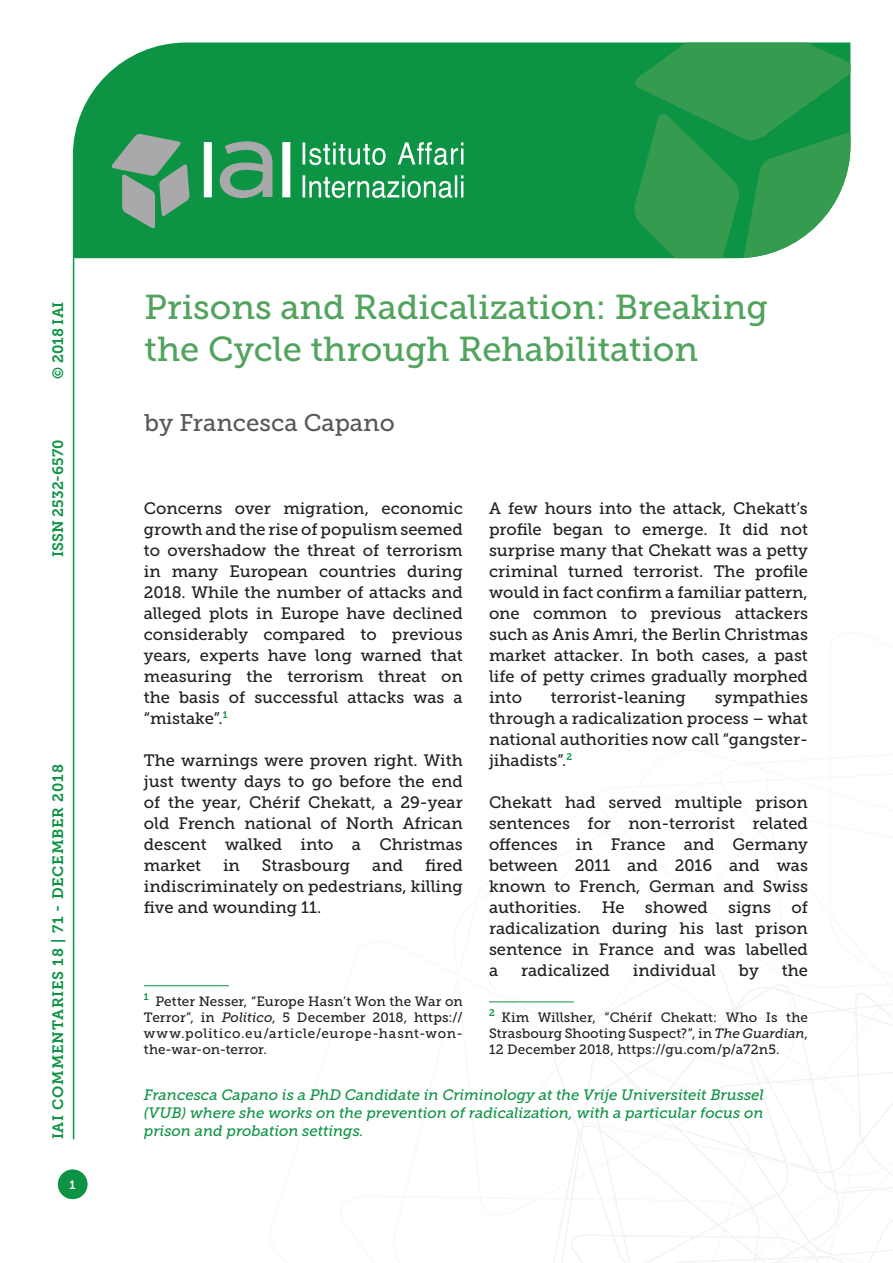
<style>
.page{position:relative;width:893px;height:1263px;background:#fff}
.page>*{position:absolute;margin:0;border:0;box-sizing:border-box;transform-origin:0 0}
.Titolo_Copertina{font:34.5px/41.4px "Museo Slab 500";color:#51a35e}
.Autori_copertina{font:24px "Museo Slab 500";color:#57585a}
.Testo{font:16.5px/21px "Museo Slab 500";color:#231f20;text-align:justify}
.t1{font:italic 15px/18px "Museo Slab 500";color:#0d9344;text-align:justify}
.t2{font:15px "Museo Slab 700";letter-spacing:.05em;color:#0d9344}
.t3{font:15px "Museo Slab 700";color:#0d9344}
.Nota{font:13.5px/16.2px "Museo Slab 500";letter-spacing:.015em;color:#231f20;text-align:justify}
.t4{font:12px "Museo Slab 700";color:#fff}
.s1{font-style:italic}
</style>
<div class="page">
<svg style="left:531px;top:960px;width:362px;height:303px"></svg>
<hr style="left:73px;top:258px;width:1px;height:881px;background:#0d9344">
<div style="left:73px;top:43px;width:560px;height:215px;background:#0d9344"></div>
<svg style="left:633px;top:43px;width:217px;height:215px;background:#359e56"></svg>
<svg style="left:303px;top:142px;width:160px;height:56px;background:#48ad72"></svg>
<svg style="left:111px;top:134px;width:79px;height:95px;background:#609e7a"></svg>
<svg style="left:204px;top:141px;width:86px;height:57px"></svg>
<div style="left:58px;top:1169px;width:30px;height:30px;background:#0d9344;border-radius:50%"></div>
<hr style="left:144px;top:985px;width:85px;height:1px;background:#0d9344">
<hr style="left:489px;top:1001px;width:85px;height:1px;background:#0d9344">
<p class="t2" style="left:50px;top:379px;width:79px;rotate:-90deg">© 2018 IAI</p>
<p class="t3" style="left:50px;top:557px;width:119px;rotate:-90deg">ISSN 2532-6570</p>
<p class="t2" style="left:50px;top:1139px;width:376px;rotate:-90deg">IAI COMMENTARIES 18 | 71 - DECEMBER 2018</p>
<p class="t4" style="left:70px;top:1178px;width:8px">1</p>
<p class="Titolo_Copertina" style="left:145px;top:287px;width:625px">Prisons and Radicalization: Breaking the Cycle through Rehabilitation</p>
<p class="Autori_copertina" style="left:145px;top:409px;width:252px">by Francesca Capano</p>
<p class="Testo" style="left:144px;top:498px;width:320px">Concerns over migration, economic growth and the rise of populism seemed to overshadow the threat of terrorism in many European countries during 2018. While the number of attacks and alleged plots in Europe have declined considerably compared to previous years, experts have long warned that measuring the terrorism threat on the basis of successful attacks was a “mistake”.<sup>1</sup></p>
<p class="Testo" style="left:144px;top:750px;width:320px">The warnings were proven right. With just twenty days to go before the end of the year, Chérif Chekatt, a 29-year old French national of North African descent walked into a Christmas market</p>
<p class="Testo" style="left:223px;top:855px;width:18px">in</p>
<p class="Testo" style="left:262px;top:855px;width:90px">Strasbourg</p>
<p class="Testo" style="left:372px;top:855px;width:32px">and</p>
<p class="Testo" style="left:144px;top:855px;width:320px;text-indent:281px">fired indiscriminately on pedestrians, killing five and wounding 11.</p>
<p class="Nota" style="left:144px;top:993px;width:320px"><sup>1</sup> Petter Nesser, “Europe Hasn’t Won the War on Terror”, in <span class="s1">Politico</span>, 5 December 2018, https:// www.politico.eu/article/europe-hasnt-won&shy;the-war-on-terror.</p>
<p class="Testo" style="left:489px;top:498px;width:320px">A few hours into the attack, Chekatt’s profile began to emerge. It did not surprise many that Chekatt was a petty criminal turned terrorist. The profile would in fact confirm a familiar pattern, one common to previous attackers such as Anis Amri, the Berlin Christmas market attacker. In both cases, a past life of petty crimes gradually morphed into</p>
<p class="Testo" style="left:489px;top:687px;width:320px;text-indent:226px">sympathies through a radicalization process – what national authorities now call “gangster&shy;jihadists”.<sup>2</sup></p>
<p class="Testo" style="left:489px;top:792px;width:320px">Chekatt had served multiple prison sentences for non-terrorist related offences in France and Germany between 2011 and 2016 and was known to French, German and Swiss authorities. He showed signs of radicalization during his last prison sentence in France and was labelled a</p>
<p class="Testo" style="left:551px;top:687px;width:137px">terrorist-leaning</p>
<p class="Testo" style="left:521px;top:960px;width:90px">radicalized</p>
<p class="Testo" style="left:633px;top:960px;width:84px">individual</p>
<p class="Testo" style="left:739px;top:960px;width:21px">by</p>
<p class="Testo" style="left:782px;top:960px;width:28px">the</p>
<p class="Nota" style="left:489px;top:1009px;width:320px"><sup>2</sup> Kim Willsher, “Chérif Chekatt: Who Is the Strasbourg Shooting Suspect?”, in <span class="s1">The Guardian</span>, 12 December 2018, https://gu.com/p/a72n5.</p>
<p class="t1" style="left:144px;top:1086px;width:622px">Francesca Capano is a PhD Candidate in Criminology at the Vrije Universiteit Brussel (VUB) where she works on the prevention of radicalization, with a particular focus on prison and probation settings.</p>
</div>
